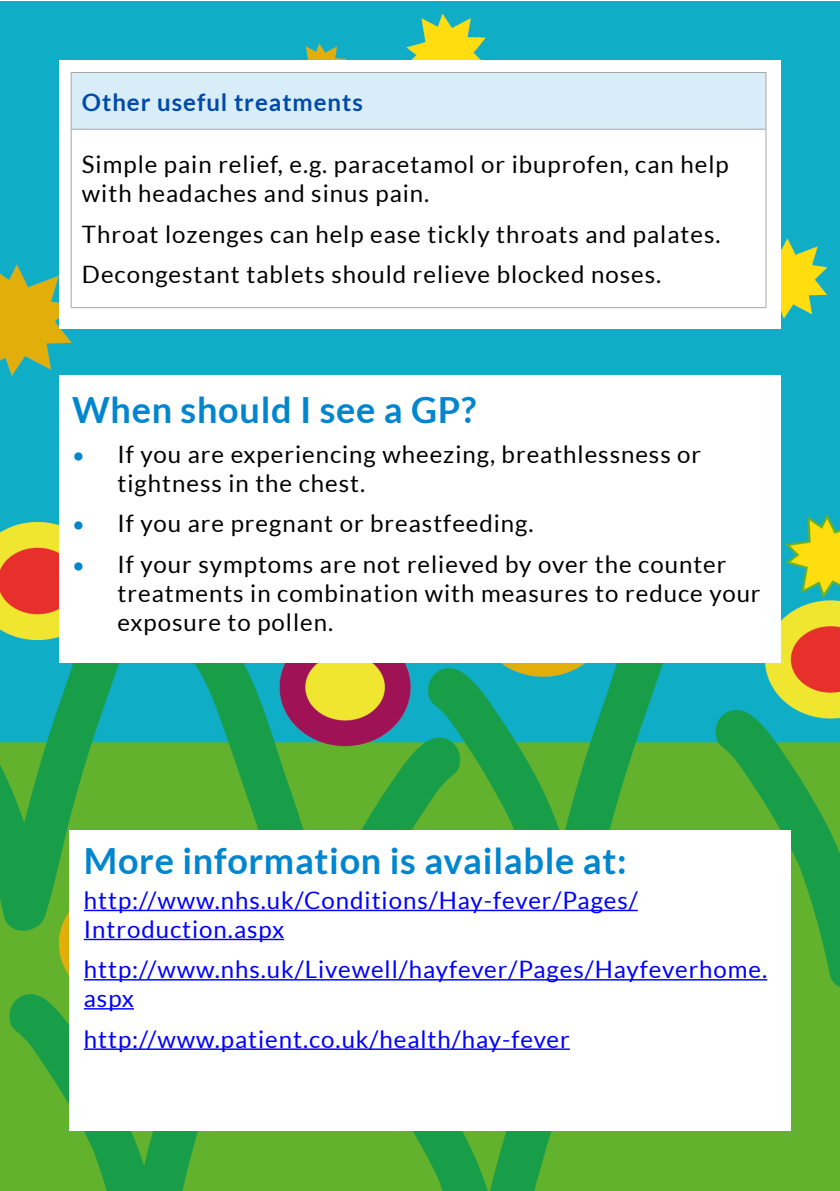
<style>
.page{position:relative;width:840px;height:1191px;background:#fff}
.page>*{position:absolute;margin:0;border:0;box-sizing:border-box;transform-origin:0 0}
.t1{font:700 36px "Lato";letter-spacing:.02em;color:#0085cf}
.t2{font:24px/29px "Lato";letter-spacing:.04em;color:#000}
.t3{font:24px/29px "Lato";letter-spacing:.04em;color:#00f}
.t4{font:700 24px "Lato";letter-spacing:.04em;color:#004aab}
.s1{font-size:22px;color:#0085cf}
</style>
<div class="page">
<img style="left:0;top:1px;width:839px;height:1189px">
<div style="left:59px;top:61px;width:721px;height:268px;background:#fff"></div>
<div style="left:69px;top:830px;width:721px;height:300px;background:#fff"></div>
<div style="left:59px;top:375px;width:721px;height:287px;background:#fff"></div>
<hr style="left:84px;top:909px;width:553px;height:2px;background:#00f">
<hr style="left:84px;top:938px;width:200px;height:2px;background:#00f">
<hr style="left:84px;top:979px;width:682px;height:1px;background:#00f">
<hr style="left:84px;top:1008px;width:50px;height:1px;background:#00f">
<hr style="left:84px;top:1048px;width:485px;height:2px;background:#00f">
<div style="left:71px;top:72px;width:694px;height:57px;background:#d9edf8"></div>
<hr style="left:71px;top:130px;width:1px;height:177px;background:#a6a6a6">
<hr style="left:765px;top:130px;width:1px;height:177px;background:#a6a6a6">
<hr style="left:71px;top:307px;width:695px;height:1px;background:#a6a6a6">
<hr style="left:71px;top:72px;width:695px;height:1px;background:#a6a6a6">
<hr style="left:71px;top:73px;width:1px;height:56px;background:#a6a6a6">
<hr style="left:765px;top:73px;width:1px;height:56px;background:#a6a6a6">
<hr style="left:71px;top:129px;width:695px;height:1px;background:#a6a6a6">
<p class="t4" style="left:82px;top:88px;width:282px">Other useful treatments</p>
<p class="t2" style="left:82px;top:150px;width:648px">Simple pain relief, e.g. paracetamol or ibuprofen, can help with headaches and sinus pain.</p>
<p class="t2" style="left:82px;top:213px;width:639px;line-height:40.4px">Throat lozenges can help ease tickly throats and palates.<br>Decongestant tablets should relieve blocked noses.</p>
<h1 class="t1" style="left:72px;top:389px;width:405px">When should I see a GP?</h1>
<p class="t2" style="left:117px;top:440px;width:585px;text-indent:-45px"><span class="s1">•</span> If you are experiencing wheezing, breathlessness or tightness in the chest.</p>
<p class="t2" style="left:72px;top:509px;width:462px"><span class="s1">•</span> If you are pregnant or breastfeeding.</p>
<p class="t2" style="left:117px;top:549px;width:644px;text-indent:-45px"><span class="s1">•</span> If your symptoms are not relieved by over the counter treatments in combination with measures to reduce your exposure to pollen.</p>
<h1 class="t1" style="left:84px;top:840px;width:544px">More information is available at:</h1>
<p class="t3" style="left:84px;top:885px;width:555px">http://www.nhs.uk/Conditions/Hay-fever/Pages/<br>Introduction.aspx</p>
<p class="t3" style="left:84px;top:954px;width:684px">http://www.nhs.uk/Livewell/hayfever/Pages/Hayfeverhome. aspx</p>
<p class="t3" style="left:84px;top:1024px;width:487px">http://www.patient.co.uk/health/hay-fever</p>
</div>
